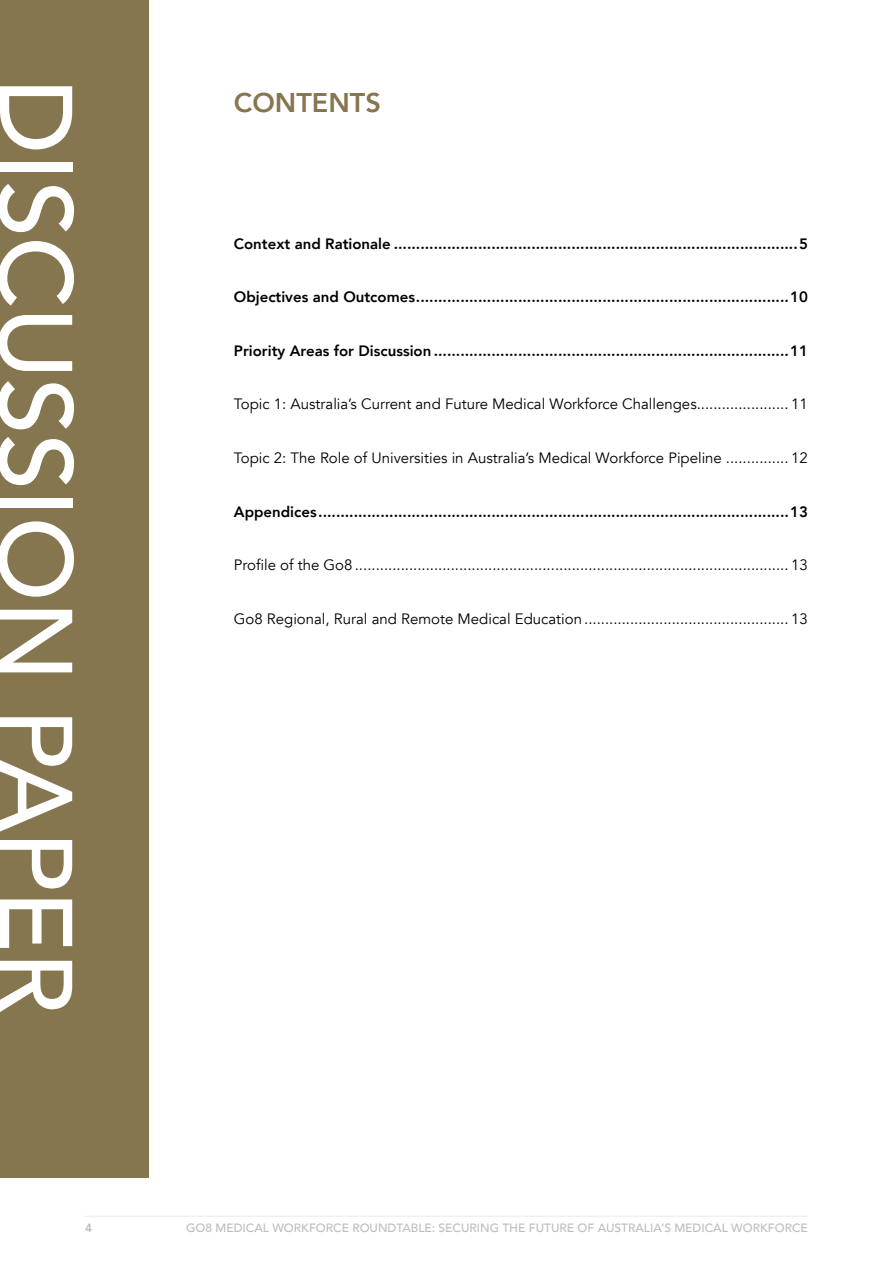
<style>
.page{position:relative;width:893px;height:1263px;background:#fff}
.page>*{position:absolute;margin:0;border:0;box-sizing:border-box;transform-origin:0 0}
.t1{font:500 102px "Avenir";letter-spacing:-.01em;color:#fff}
.t2{font:800 27px "Avenir";color:#867650}
.t3{font:800 15px "Avenir";color:#000}
.t4{font:15px "Avenir";color:#000}
.t5{font:500 12px "Avenir";color:#bfbcbc}
.t6{font:800 12px "Avenir";color:#bfbcbc}
</style>
<div class="page">
<div style="left:0;top:0;width:149px;height:1178px;background:#867650"></div>
<hr style="left:85px;top:1216px;width:723px;height:1px;background:#bfbcbc">
<h1 class="t1" style="left:124px;top:79px;width:937px;rotate:90deg">DISCUSSION PAPER</h1>
<h2 class="t2" style="left:234px;top:82px;width:148px">CONTENTS</h2>
<p class="t3" style="left:234px;top:232px;width:576px">Context and Rationale ...........................................................................................5</p>
<p class="t3" style="left:234px;top:285px;width:576px">Objectives and Outcomes....................................................................................10</p>
<p class="t3" style="left:234px;top:339px;width:576px">Priority Areas for Discussion ................................................................................11</p>
<p class="t4" style="left:234px;top:395px;width:576px">Topic 1: Australia’s Current and Future Medical Workforce Challenges...................... 11</p>
<p class="t4" style="left:234px;top:449px;width:576px">Topic 2: The Role of Universities in Australia’s Medical Workforce Pipeline ............... 12</p>
<p class="t3" style="left:234px;top:500px;width:576px">Appendices..........................................................................................................13</p>
<p class="t4" style="left:234px;top:556px;width:576px">Profile of the Go8 ........................................................................................................ 13</p>
<p class="t4" style="left:234px;top:609px;width:576px">Go8 Regional, Rural and Remote Medical Education ................................................. 13</p>
<p class="t6" style="left:85px;top:1219px;width:9px">4</p>
<p class="t5" style="left:186px;top:1218px;width:623px">GO8 MEDICAL WORKFORCE ROUNDTABLE: SECURING THE FUTURE OF AUSTRALIA’S MEDICAL WORKFORCE</p>
</div>
